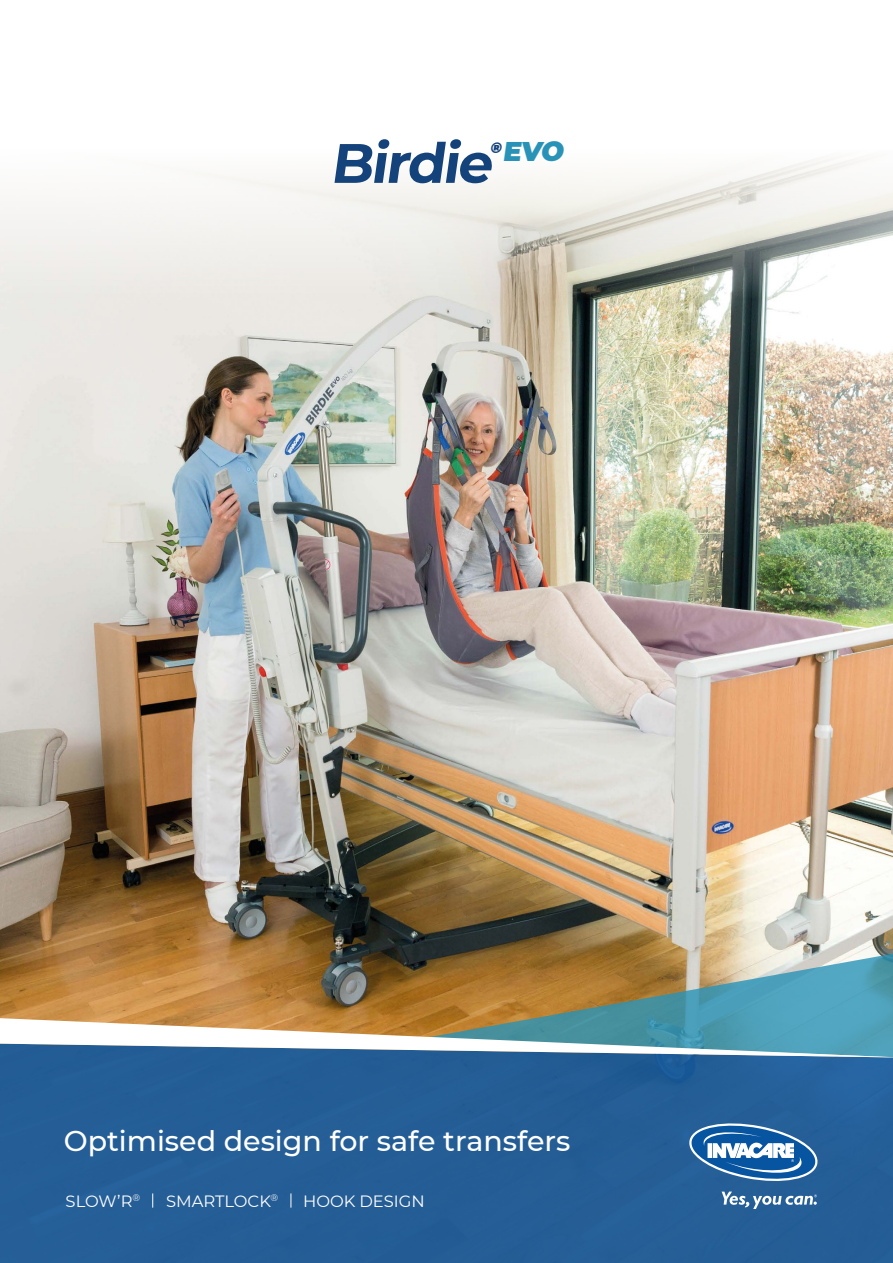
<style>
.page{position:relative;width:893px;height:1263px;background:#fff}
.page>*{position:absolute;margin:0;border:0;box-sizing:border-box;transform-origin:0 0}
.t1{font:700 55.35px "Montserrat";color:#14427a}
.t2{font:500 28.5px "Montserrat";color:#fff}
.t3{font:900 27px "Montserrat";color:#2993b7}
.t4{font:16.35px "Montserrat";color:#fff}
</style>
<div class="page">
<img style="left:0;top:327px;width:893px;height:691px">
<div style="left:0;top:1057px;width:75px;height:206px;background:#255e97"></div>
<svg style="left:75px;top:933px;width:818px;height:330px;background:#476984"></svg>
<svg style="left:0;top:1018px;width:893px;height:39px"></svg>
<svg style="left:0;top:159px;width:893px;height:168px;fill:#f0efea"></svg>
<svg style="left:689px;top:1123px;width:129px;height:62px"></svg>
<svg style="left:722px;top:1191px;width:95px;height:18px"></svg>
<svg style="left:152px;top:1193px;width:1px;height:14px"></svg>
<svg style="left:290px;top:1193px;width:1px;height:14px"></svg>
<h1 class="t1" style="left:330px;top:123px;width:173px">Birdie</h1>
<p class="t3" style="left:490px;top:132px;width:80px"><sup>®</sup>EVO</p>
<p class="t2" style="left:64px;top:1121px;width:508px">Optimised design for safe transfers</p>
<p class="t4" style="left:166px;top:1189px;width:114px">SMARTLOCK<sup>®</sup></p>
<p class="t4" style="left:66px;top:1189px;width:76px">SLOW’R<sup>®</sup></p>
<p class="t4" style="left:303px;top:1189px;width:123px">HOOK DESIGN</p>
</div>
